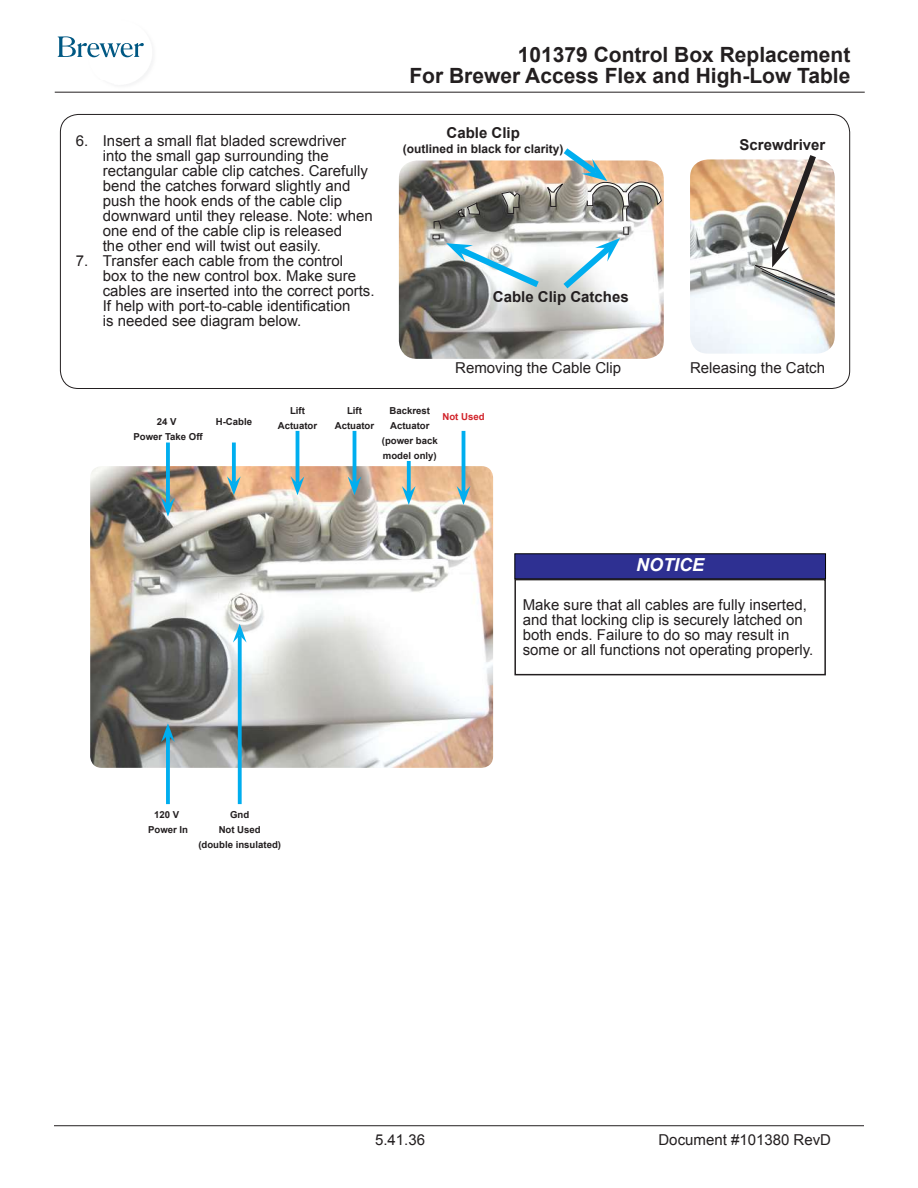
<style>
.page{position:relative;width:918px;height:1188px;background:#fff}
.page>*{position:absolute;margin:0;border:0;box-sizing:border-box;transform-origin:0 0}
.t1{font:700 21px/21px "Arial";color:#231f20;text-align:right}
.t2{font:italic 700 18px "Arial";color:#fff}
.t3{font:15px/15px "Arial";color:#231f20}
.t4{font:700 15px "Arial";color:#231f20}
.t5{font:700 12px "Arial";color:#231f20}
.t6{font:700 9.6px/15px "Arial";color:#231f20;text-align:center}
.t7{font:700 9.6px "Arial";color:#d1232a}
</style>
<div class="page">
<img style="left:54px;top:36px;width:102px;height:56px">
<img style="left:58px;top:36px;width:18px;height:21px">
<img style="left:77px;top:43px;width:67px;height:14px">
<hr style="left:55px;top:92px;width:810px;height:1px;background:#231f20">
<hr style="left:54px;top:1125px;width:810px;height:1px;background:#231f20">
<img style="left:399px;top:161px;width:265px;height:198px">
<img style="left:433px;top:148px;width:229px;height:147px">
<img style="left:690px;top:159px;width:145px;height:195px">
<svg style="left:752px;top:155px;width:83px;height:148px"></svg>
<img style="left:90px;top:466px;width:403px;height:302px">
<hr style="left:353px;top:431px;width:3px;height:53px;background:#00aeef">
<svg style="left:348px;top:476px;width:13px;height:19px"></svg>
<svg style="left:407px;top:461px;width:4px;height:25px"></svg>
<svg style="left:402px;top:486px;width:14px;height:19px"></svg>
<hr style="left:462px;top:431px;width:3px;height:62px;background:#00aeef">
<svg style="left:457px;top:486px;width:13px;height:19px"></svg>
<hr style="left:296px;top:431px;width:3px;height:53px;background:#00aeef">
<svg style="left:291px;top:476px;width:13px;height:19px"></svg>
<svg style="left:232px;top:443px;width:4px;height:33px"></svg>
<svg style="left:227px;top:476px;width:14px;height:19px"></svg>
<svg style="left:166px;top:443px;width:4px;height:55px"></svg>
<svg style="left:161px;top:498px;width:14px;height:19px"></svg>
<svg style="left:166px;top:742px;width:4px;height:62px"></svg>
<svg style="left:161px;top:723px;width:14px;height:19px"></svg>
<svg style="left:238px;top:643px;width:4px;height:161px"></svg>
<svg style="left:233px;top:624px;width:14px;height:19px"></svg>
<div style="left:514px;top:553px;width:312px;height:26px;background:#2e3092;border:1px solid #000"></div>
<div style="left:514px;top:579px;width:312px;height:96px;border:2px solid #231f20"></div>
<p class="t3" style="left:103px;top:134px;width:272px;text-indent:-27px">6. Insert a small flat bladed screwdriver into the small gap surrounding the rectangular cable clip catches. Carefully bend the catches forward slightly and push the hook ends of the cable clip downward until they release. Note: when one end of the cable clip is released<br>the other end will twist out easily.</p>
<p class="t3" style="left:103px;top:254px;width:273px;text-indent:-27px">7. Transfer each cable from the control<br>box to the new control box. Make sure cables are inserted into the correct ports.<br>If help with port-to-cable identification<br>is needed see diagram below.</p>
<h1 class="t1" style="left:409px;top:45px;width:443px">101379 Control Box Replacement<br>For Brewer Access Flex and High-Low Table</h1>
<p class="t4" style="left:447px;top:123px;width:75px">Cable Clip</p>
<p class="t5" style="left:403px;top:141px;width:162px">(outlined in black for clarity)</p>
<p class="t4" style="left:493px;top:286px;width:137px">Cable Clip Catches</p>
<p class="t4" style="left:740px;top:134px;width:87px">Screwdriver</p>
<p class="t3" style="left:455px;top:361px;width:167px">Removing the Cable Clip</p>
<p class="t3" style="left:690px;top:361px;width:137px">Releasing the Catch</p>
<p class="t6" style="left:134px;top:415px;width:71px">24 V<br>Power Take Off</p>
<p class="t6" style="left:290px;top:403px;width:16px">Lift</p>
<p class="t6" style="left:216px;top:415px;width:38px">H-Cable</p>
<p class="t6" style="left:278px;top:418px;width:41px">Actuator</p>
<p class="t6" style="left:335px;top:403px;width:41px">Lift<br>Actuator</p>
<p class="t6" style="left:382px;top:403px;width:58px">Backrest<br>Actuator (power back model only)</p>
<p class="t7" style="left:442px;top:410px;width:44px">Not Used</p>
<p class="t2" style="left:636px;top:553px;width:70px">NOTICE</p>
<p class="t3" style="left:523px;top:597px;width:292px">Make sure that all cables are fully inserted, and that locking clip is securely latched on both ends. Failure to do so may result in some or all functions not operating properly.</p>
<p class="t6" style="left:148px;top:807px;width:42px">120 V<br>Power In</p>
<p class="t6" style="left:198px;top:807px;width:84px">Gnd<br>Not Used<br>(double insulated)</p>
<p class="t3" style="left:375px;top:1132px;width:52px">5.41.36</p>
<p class="t3" style="left:658px;top:1132px;width:174px">Document #101380 RevD</p>
</div>
